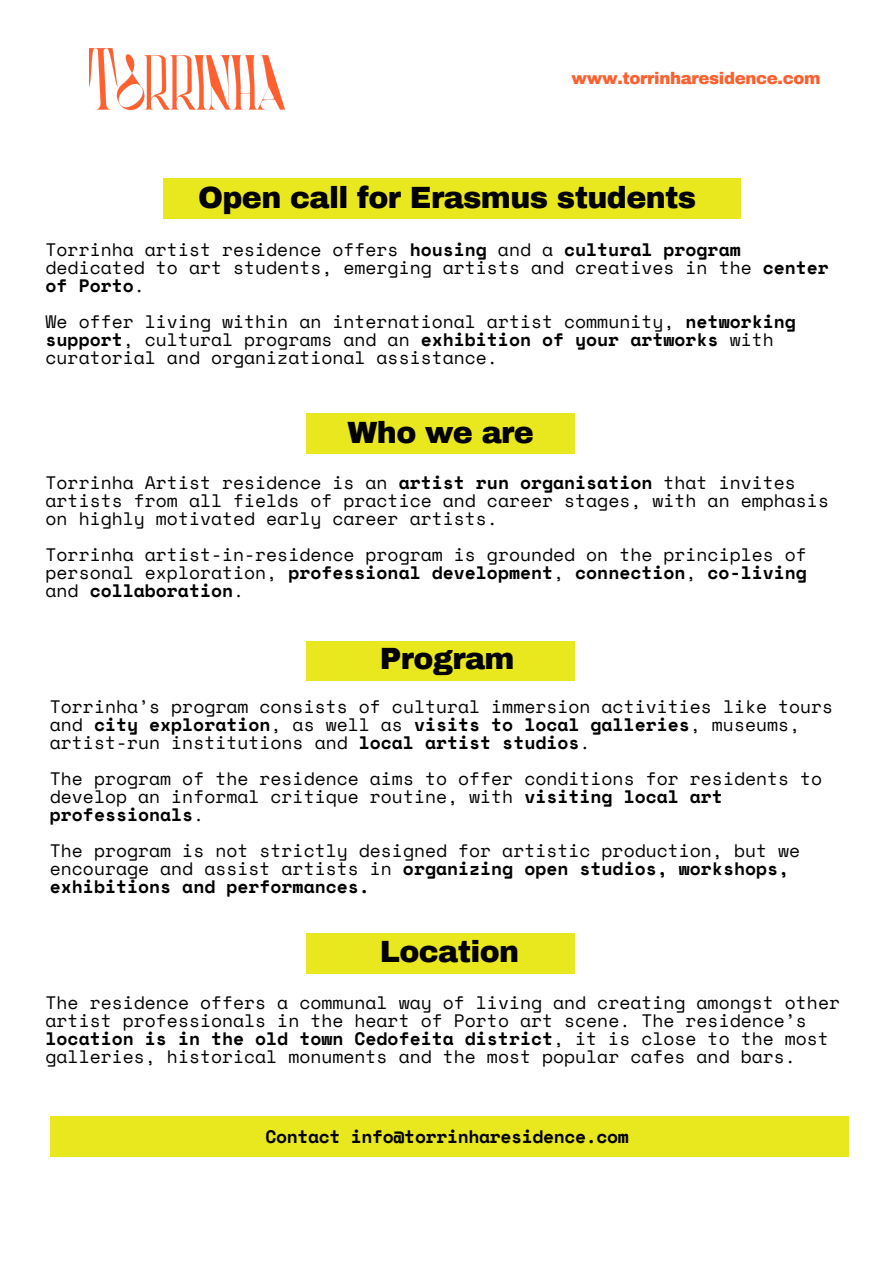
<style>
.page{position:relative;width:894px;height:1264px;background:#fff}
.page>*{position:absolute;margin:0;border:0;box-sizing:border-box;transform-origin:0 0}
.t1{font:900 30px "Archivo";letter-spacing:-.02em;color:#000}
.t2{font:18px/18px "Space Mono";color:#000}
.t3{font:700 18px "Space Mono";letter-spacing:-.02em;color:#000}
.t4{font:900 16.5px "Archivo";letter-spacing:-.02em;color:#fd602f}
.s1{font-weight:700}
</style>
<div class="page">
<img style="left:89px;top:49px;width:195px;height:60px">
<div style="left:306px;top:641px;width:268px;height:39px;background:#e9e81e"></div>
<div style="left:163px;top:178px;width:576px;height:40px;background:#e9e81e"></div>
<div style="left:306px;top:413px;width:268px;height:40px;background:#e9e81e"></div>
<div style="left:306px;top:933px;width:268px;height:40px;background:#e9e81e"></div>
<div style="left:50px;top:1116px;width:798px;height:40px;background:#e9e81e"></div>
<p class="t4" style="left:571px;top:70px;width:250px">www.torrinharesidence.com</p>
<h1 class="t1" style="left:198px;top:182px;width:499px">Open call for Erasmus students</h1>
<p class="t2" style="left:46px;top:240px;width:784px">Torrinha artist residence offers <span class="s1">housing</span> and a <span class="s1">cultural program </span>dedicated to art students, emerging artists and creatives in the <span class="s1">center of Porto</span>.</p>
<p class="t2" style="left:46px;top:312px;width:751px">We offer living within an international artist community, <span class="s1">networking support</span>, cultural programs and an <span class="s1">exhibition of your artworks</span> with curatorial and organizational assistance.</p>
<h1 class="t1" style="left:347px;top:417px;width:188px">Who we are</h1>
<p class="t2" style="left:46px;top:473px;width:784px">Torrinha Artist residence is an <span class="s1">artist run organisation</span> that invites artists from all fields of practice and career stages, with an emphasis on highly motivated early career artists.</p>
<p class="t2" style="left:46px;top:545px;width:762px;text-align:justify">Torrinha artist-in-residence program is grounded on the principles of personal exploration, <span class="s1">professional development</span>, <span class="s1">connection</span>, <span class="s1">co-living </span>and <span class="s1">collaboration</span>.</p>
<h1 class="t1" style="left:379px;top:642px;width:136px">Program</h1>
<p class="t2" style="left:50px;top:697px;width:784px">Torrinha’s program consists of cultural immersion activities like tours and <span class="s1">city exploration</span>, as well as <span class="s1">visits to local galleries</span>, museums, artist-run institutions and <span class="s1">local artist studios</span>.</p>
<p class="t2" style="left:50px;top:769px;width:773px">The program of the residence aims to offer conditions for residents to develop an informal critique routine, with <span class="s1">visiting local art professionals</span>.</p>
<p class="t2" style="left:50px;top:841px;width:751px">The program is not strictly designed for artistic production, but we encourage and assist artists in <span class="s1">organizing open studios, workshops, exhibitions and performances.</span></p>
<h1 class="t1" style="left:380px;top:936px;width:141px">Location</h1>
<p class="t2" style="left:46px;top:992px;width:795px">The residence offers a communal way of living and creating amongst other artist professionals in the heart of Porto art scene. The residence’s <span class="s1">location is in the old town Cedofeita district</span>, it is close to the most galleries, historical monuments and the most popular cafes and bars.</p>
<p class="t3" style="left:265px;top:1122px;width:364px">Contact info@torrinharesidence.com</p>
</div>
